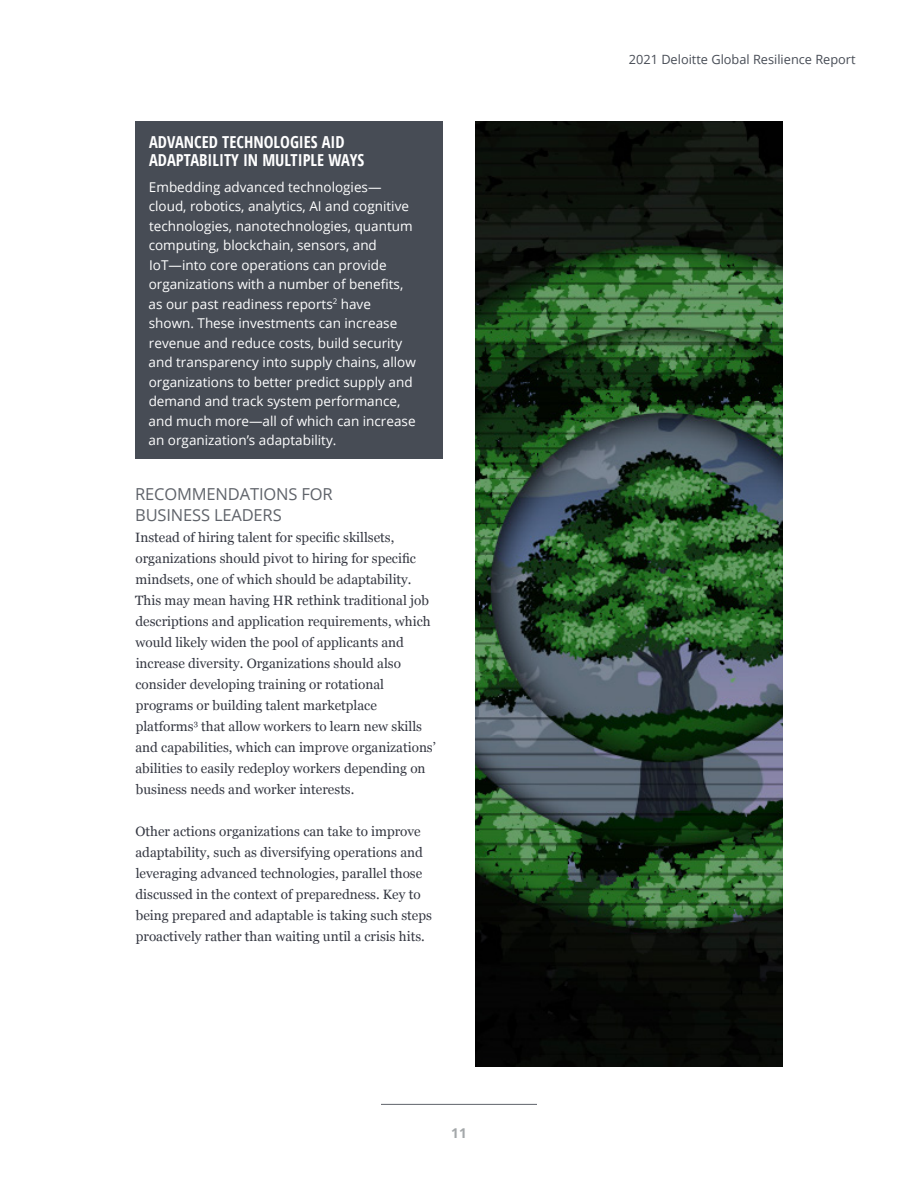
<style>
.page{position:relative;width:918px;height:1188px;background:#fff}
.page>*{position:absolute;margin:0;border:0;box-sizing:border-box;transform-origin:0 0}
.t1{font:700 condensed 16.5px/18px "Open Sans";color:#fff}
.t2{font:16.5px/21px "Open Sans";letter-spacing:-.01em;color:#5f636a}
.t3{font:13.5px/21px "Georgia";color:#343741}
.t4{font:13.5px/19.5px "Open Sans";color:#fff}
.t5{font:700 13.5px "Open Sans";color:#a3a7a9}
.t6{font:12.75px "Open Sans";color:#474c55}
</style>
<div class="page">
<hr style="left:381px;top:1104px;width:156px;height:1px;background:#5f636a">
<div style="left:135px;top:122px;width:307px;height:337px;background:#474c55"></div>
<img style="left:476px;top:122px;width:307px;height:944px">
<p class="t1" style="left:149px;top:132px;width:217px">ADVANCED TECHNOLOGIES AID<br>ADAPTABILITY IN MULTIPLE WAYS</p>
<p class="t4" style="left:149px;top:177px;width:269px">Embedding advanced technologies— cloud, robotics, analytics, AI and cognitive technologies, nanotechnologies, quantum computing, blockchain, sensors, and IoT—into core operations can provide organizations with a number of benefits, as our past readiness reports<sup>2</sup> have shown. These investments can increase revenue and reduce costs, build security and transparency into supply chains, allow organizations to better predict supply and demand and track system performance, and much more—all of which can increase an organization’s adaptability.</p>
<p class="t2" style="left:135px;top:483px;width:199px">RECOMMENDATIONS FOR<br>BUSINESS LEADERS</p>
<p class="t3" style="left:135px;top:526px;width:302px">Instead of hiring talent for specific skillsets, organizations should pivot to hiring for specific mindsets, one of which should be adaptability.<br>This may mean having HR rethink traditional job descriptions and application requirements, which would likely widen the pool of applicants and increase diversity. Organizations should also consider developing training or rotational programs or building talent marketplace platforms<sup>3</sup> that allow workers to learn new skills and capabilities, which can improve organizations’ abilities to easily redeploy workers depending on business needs and worker interests.</p>
<p class="t3" style="left:135px;top:820px;width:298px">Other actions organizations can take to improve adaptability, such as diversifying operations and leveraging advanced technologies, parallel those discussed in the context of preparedness. Key to being prepared and adaptable is taking such steps proactively rather than waiting until a crisis hits.</p>
<p class="t5" style="left:451px;top:1123px;width:17px">11</p>
<p class="t6" style="left:629px;top:50px;width:228px">2021 Deloitte Global Resilience Report</p>
</div>
